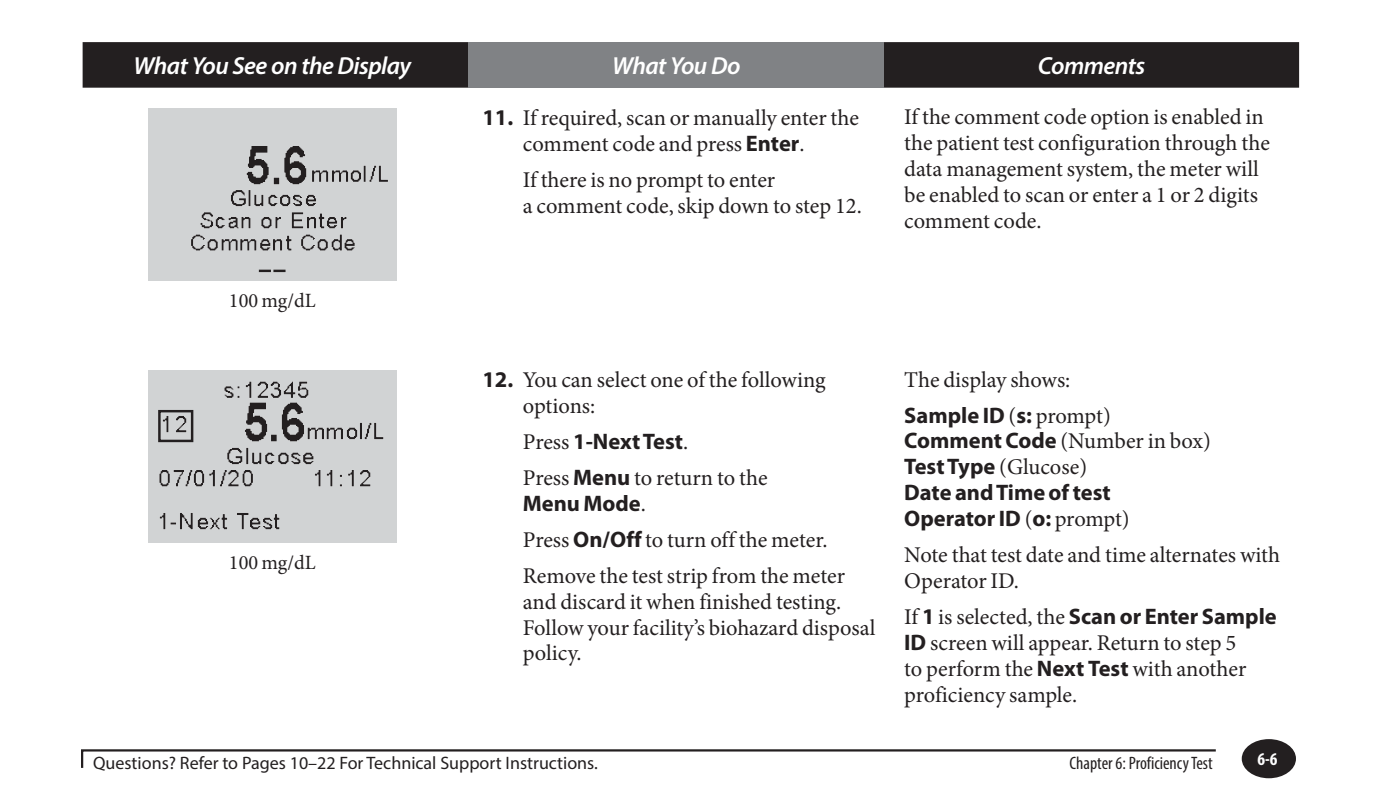
<style>
.page{position:relative;width:1377px;height:810px;background:#fff}
.page>*{position:absolute;margin:0;border:0;box-sizing:border-box;transform-origin:0 0}
.t1{font:italic 600 24.75px "Myriad Pro";letter-spacing:-.025em;color:#fff}
.t2{font:22.5px/25.9px "Minion Pro";color:#231f20}
.t3{font:700 22.5px/25.9px "Myriad Pro";color:#231f20}
.t4{font:20.25px "Minion Pro";color:#231f20}
.t5{font:18px "Myriad Pro";color:#231f20}
.t6{font:condensed 18px "Myriad Pro";color:#231f20}
.t7{font:700 condensed 18px "Myriad Pro";color:#fff}
.s1{font-family:"Myriad Pro";font-weight:700}
.s2{font-family:"Minion Pro";font-weight:400}
</style>
<div class="page">
<div style="left:1242px;top:739px;width:54px;height:39px;background:#231f20;border-radius:50%"></div>
<svg style="left:81px;top:749px;width:1135px;height:19px"></svg>
<div style="left:83px;top:42px;width:1216px;height:46px;background:#231f20"></div>
<div style="left:469px;top:42px;width:415px;height:46px;background:#808285"></div>
<div style="left:148px;top:108px;width:249px;height:173px;background:#d1d3d4"></div>
<div style="left:148px;top:370px;width:249px;height:173px;background:#d1d3d4"></div>
<img style="left:191px;top:212px;width:32px;height:39px">
<img style="left:223px;top:146px;width:165px;height:127px">
<svg style="left:259px;top:270px;width:27px;height:2px"></svg>
<img style="left:277px;top:381px;width:107px;height:106px">
<img style="left:158px;top:381px;width:119px;height:148px">
<div style="left:158px;top:410px;width:35px;height:32px;border:2px solid #231f20"></div>
<p class="t1" style="left:134px;top:50px;width:279px">What You See on the Display</p>
<p class="t1" style="left:612px;top:50px;width:130px">What You Do</p>
<p class="t1" style="left:1038px;top:50px;width:109px">Comments</p>
<p class="t4" style="left:229px;top:287px;width:88px">100 mg/dL</p>
<p class="t4" style="left:229px;top:549px;width:88px">100 mg/dL</p>
<p class="t2" style="left:523px;top:105px;width:338px;text-indent:-40px"><span class="s1">11.</span> If required, scan or manually enter the comment code and press <span class="s1">Enter</span>.</p>
<p class="t2" style="left:523px;top:167px;width:340px">If there is no prompt to enter<br>a comment code, skip down to step 12.</p>
<p class="t2" style="left:904px;top:104px;width:367px">If the comment code option is enabled in the patient test configuration through the data management system, the meter will be enabled to scan or enter a 1 or 2 digits comment code.</p>
<p class="t2" style="left:523px;top:367px;width:304px;text-indent:-40px"><span class="s1">12.</span> You can select one of the following options:</p>
<p class="t3" style="left:523px;top:429px;width:167px"><span class="s2">Press</span> 1-Next Test<span class="s2">.</span></p>
<p class="t2" style="left:523px;top:465px;width:246px">Press <span class="s1">Menu</span> to return to the</p>
<p class="t3" style="left:523px;top:491px;width:125px">Menu Mode<span class="s2">.</span></p>
<p class="t2" style="left:523px;top:522px;width:324px;line-height:36px">Press <span class="s1">On/Off</span> to turn off the meter.<br>Remove the test strip from the meter</p>
<p class="t2" style="left:523px;top:589px;width:354px">and discard it when finished testing.<br>Follow your facility’s biohazard disposal policy.</p>
<p class="t2" style="left:904px;top:367px;width:168px">The display shows:</p>
<p class="t3" style="left:904px;top:402px;width:208px">Sample ID <span class="s2">(</span>s: <span class="s2">prompt)</span></p>
<p class="t2" style="left:904px;top:428px;width:308px"><span class="s1">Comment Code</span> (Number in box)<br><span class="s1">Test Type</span> (Glucose)</p>
<p class="t3" style="left:904px;top:480px;width:227px">Date and Time of test<br>Operator ID <span class="s2">(</span>o: <span class="s2">prompt)</span></p>
<p class="t2" style="left:904px;top:542px;width:378px">Note that test date and time alternates with<br>Operator ID.</p>
<p class="t3" style="left:904px;top:604px;width:374px"><span class="s2">If</span> 1 <span class="s2">is selected, the</span> Scan or Enter Sample</p>
<p class="t2" style="left:904px;top:630px;width:344px"><span class="s1">ID</span> screen will appear. Return to step 5 to perform the <span class="s1">Next Test</span> with another proficiency sample.</p>
<p class="t5" style="left:93px;top:752px;width:506px">Questions? Refer to Pages 10–22 For Technical Support Instructions.</p>
<p class="t6" style="left:1070px;top:752px;width:145px">Chapter 6: Proficiency Test</p>
<p class="t7" style="left:1258px;top:750px;width:21px">6-6</p>
</div>
